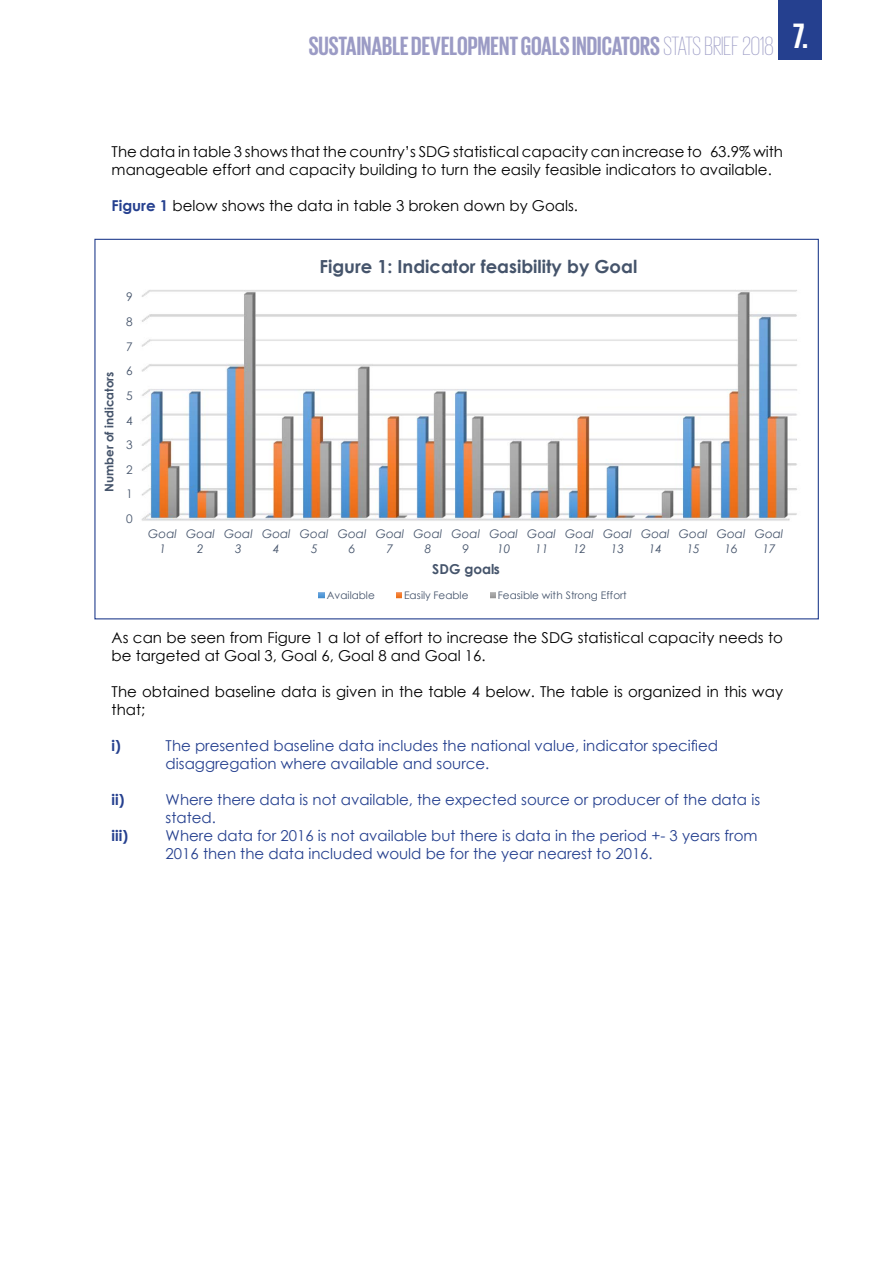
<style>
.page{position:relative;width:893px;height:1263px;background:#fff}
.page>*{position:absolute;margin:0;border:0;box-sizing:border-box;transform-origin:0 0}
.t1{font:700 27px "Giorgio Sans";color:#9b9bc5}
.t2{font:700 18px "Century Gothic";color:#45546b}
.t3{font:15px/18px "Century Gothic";color:#000}
.t4{font:15px/18px "Century Gothic";color:#25408f}
.t5{font:700 15px "Century Gothic";color:#25408f}
.t6{font:700 13.65px "Century Gothic";color:#45546b}
.t7{font:italic 11.85px/14.7px "Century Gothic";color:#45546b;text-align:center}
.t8{font:700 11.85px "Century Gothic";color:#45546b}
.t9{font:11.85px "Century Gothic";color:#45546b}
.t10{font:10.5px "Century Gothic";color:#45546b}
.s1{font-weight:200}
.s2{font-weight:700;color:#25408f}
</style>
<div class="page">
<div style="left:778px;top:0;width:43px;height:60px;background:#25408f"></div>
<img style="left:141px;top:290px;width:656px;height:231px">
<svg style="left:319px;top:592px;width:5px;height:6px"></svg>
<svg style="left:396px;top:592px;width:6px;height:6px"></svg>
<svg style="left:490px;top:592px;width:6px;height:6px"></svg>
<h1 class="t1" style="left:309px;top:32px;width:501px">SUSTAINABLE DEVELOPMENT GOALS INDICATORS <span class="s1">STATS BRIEF 2018</span> <sup>7.</sup></h1>
<p class="t3" style="left:112px;top:142px;width:673px">The data in table 3 shows that the country’s SDG statistical capacity can increase to 63.9% with manageable effort and capacity building to turn the easily feasible indicators to available.</p>
<p class="t3" style="left:112px;top:196px;width:468px"><span class="s2">Figure 1</span> below shows the data in table 3 broken down by Goals.</p>
<p class="t8" style="left:100px;top:492px;width:122px;rotate:-90deg">Number of indicators</p>
<p class="t9" style="left:126px;top:290px;width:8px">9</p>
<p class="t9" style="left:126px;top:314px;width:8px">8</p>
<p class="t9" style="left:126px;top:339px;width:8px">7</p>
<p class="t9" style="left:126px;top:364px;width:8px">6</p>
<p class="t9" style="left:126px;top:389px;width:8px">5</p>
<p class="t9" style="left:126px;top:413px;width:8px">4</p>
<p class="t9" style="left:126px;top:438px;width:8px">3</p>
<p class="t9" style="left:126px;top:462px;width:8px">2</p>
<p class="t9" style="left:126px;top:487px;width:8px">1</p>
<p class="t9" style="left:126px;top:512px;width:8px">0</p>
<p class="t2" style="left:319px;top:252px;width:319px">Figure 1: Indicator feasibility by Goal</p>
<p class="t7" style="left:148px;top:526px;width:30px">Goal<br>1</p>
<p class="t7" style="left:186px;top:526px;width:30px">Goal<br>2</p>
<p class="t7" style="left:224px;top:526px;width:30px">Goal<br>3</p>
<p class="t7" style="left:262px;top:526px;width:30px">Goal<br>4</p>
<p class="t7" style="left:300px;top:526px;width:30px">Goal<br>5</p>
<p class="t7" style="left:338px;top:526px;width:30px">Goal<br>6</p>
<p class="t7" style="left:376px;top:526px;width:30px">Goal<br>7</p>
<p class="t7" style="left:414px;top:526px;width:30px">Goal<br>8</p>
<p class="t7" style="left:451px;top:526px;width:30px">Goal<br>9</p>
<p class="t7" style="left:489px;top:526px;width:30px">Goal<br>10</p>
<p class="t7" style="left:527px;top:526px;width:30px">Goal<br>11</p>
<p class="t7" style="left:565px;top:526px;width:30px">Goal<br>12</p>
<p class="t7" style="left:603px;top:526px;width:30px">Goal<br>13</p>
<p class="t7" style="left:641px;top:526px;width:30px">Goal<br>14</p>
<p class="t7" style="left:679px;top:526px;width:30px">Goal<br>15</p>
<p class="t7" style="left:717px;top:526px;width:30px">Goal<br>16</p>
<p class="t7" style="left:755px;top:526px;width:30px">Goal<br>17</p>
<p class="t6" style="left:432px;top:558px;width:69px">SDG goals</p>
<p class="t10" style="left:327px;top:588px;width:50px">Available</p>
<p class="t10" style="left:404px;top:588px;width:66px">Easily Feable</p>
<p class="t10" style="left:498px;top:588px;width:130px">Feasible with Strong Effort</p>
<p class="t3" style="left:112px;top:628px;width:673px">As can be seen from Figure 1 a lot of effort to increase the SDG statistical capacity needs to be targeted at Goal 3, Goal 6, Goal 8 and Goal 16.</p>
<p class="t3" style="left:112px;top:682px;width:673px">The obtained baseline data is given in the table 4 below. The table is organized in this way that;</p>
<p class="t5" style="left:112px;top:734px;width:11px">i)</p>
<p class="t4" style="left:166px;top:736px;width:554px">The presented baseline data includes the national value, indicator specified disaggregation where available and source.</p>
<p class="t5" style="left:112px;top:788px;width:14px">ii)</p>
<p class="t4" style="left:166px;top:790px;width:596px">Where there data is not available, the expected source or producer of the data is stated.</p>
<p class="t5" style="left:112px;top:824px;width:18px">iii)</p>
<p class="t4" style="left:166px;top:826px;width:593px">Where data for 2016 is not available but there is data in the period +- 3 years from<br>2016 then the data included would be for the year nearest to 2016.</p>
</div>
